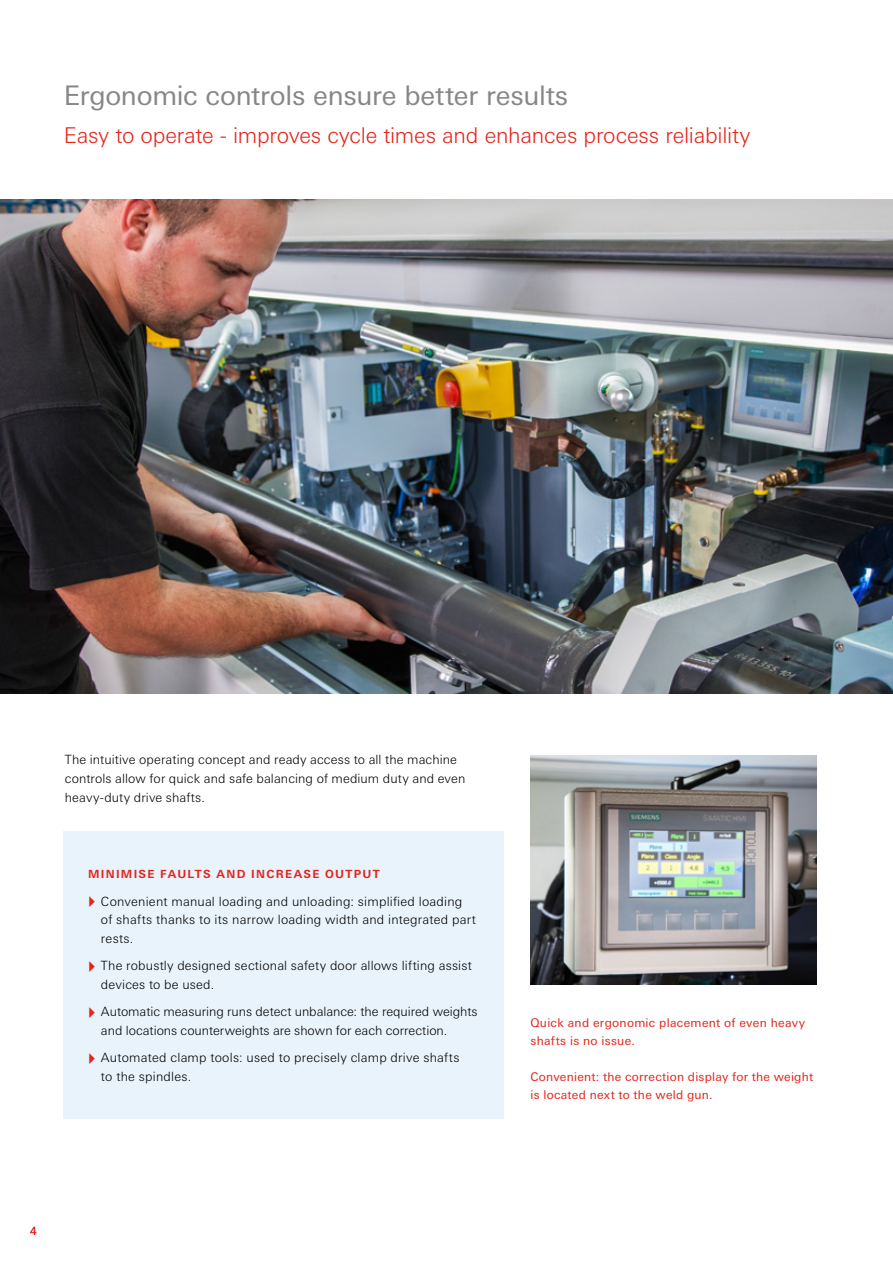
<style>
.page{position:relative;width:893px;height:1263px;background:#fff}
.page>*{position:absolute;margin:0;border:0;box-sizing:border-box;transform-origin:0 0}
.t1{font:27px "Univers Next W1 G";letter-spacing:-.01em;color:#878787}
.t2{font:300 21.75px "Univers Next W1 G";letter-spacing:-.01em;color:#e5231b}
.t3{font:300 12.75px/18.8px "Univers Next W1 G";letter-spacing:.01em;color:#000}
.t4{font:12px/18px "Univers Next W1 G";letter-spacing:.02em;color:#e5231b}
.t5{font:700 11.25px "Univers Next W1 G";letter-spacing:.115em;color:#e5231b}
.t6{font:11.25px "Univers Next W1 G";color:#e5231b}
</style>
<div class="page">
<img style="left:0;top:200px;width:893px;height:493px">
<img style="left:530px;top:755px;width:286px;height:229px">
<div style="left:64px;top:831px;width:440px;height:287px;background:#e8f3fc"></div>
<h1 class="t1" style="left:64px;top:80px;width:506px">Ergonomic controls ensure better results</h1>
<h2 class="t2" style="left:64px;top:122px;width:688px">Easy to operate - improves cycle times and enhances process reliability</h2>
<p class="t3" style="left:65px;top:750px;width:402px">The intuitive operating concept and ready access to all the machine controls allow for quick and safe balancing of medium duty and even heavy-duty drive shafts.</p>
<p class="t5" style="left:88px;top:867px;width:293px">MINIMISE FAULTS AND INCREASE OUTPUT</p>
<p class="t3" style="left:101px;top:891px;width:377px">Convenient manual loading and unloading: simplified loading of shafts thanks to its narrow loading width and integrated part rests.</p>
<p class="t3" style="left:101px;top:956px;width:372px">The robustly designed sectional safety door allows lifting assist devices to be used.</p>
<p class="t3" style="left:101px;top:1002px;width:378px">Automatic measuring runs detect unbalance: the required weights and locations counterweights are shown for each correction.</p>
<p class="t3" style="left:101px;top:1048px;width:360px">Automated clamp tools: used to precisely clamp drive shafts to the spindles.</p>
<p class="t6" style="left:30px;top:1225px;width:8px">4</p>
<p class="t4" style="left:530px;top:1014px;width:276px">Quick and ergonomic placement of even heavy shafts is no issue.</p>
<p class="t4" style="left:530px;top:1068px;width:284px">Convenient: the correction display for the weight is located next to the weld gun.</p>
</div>
